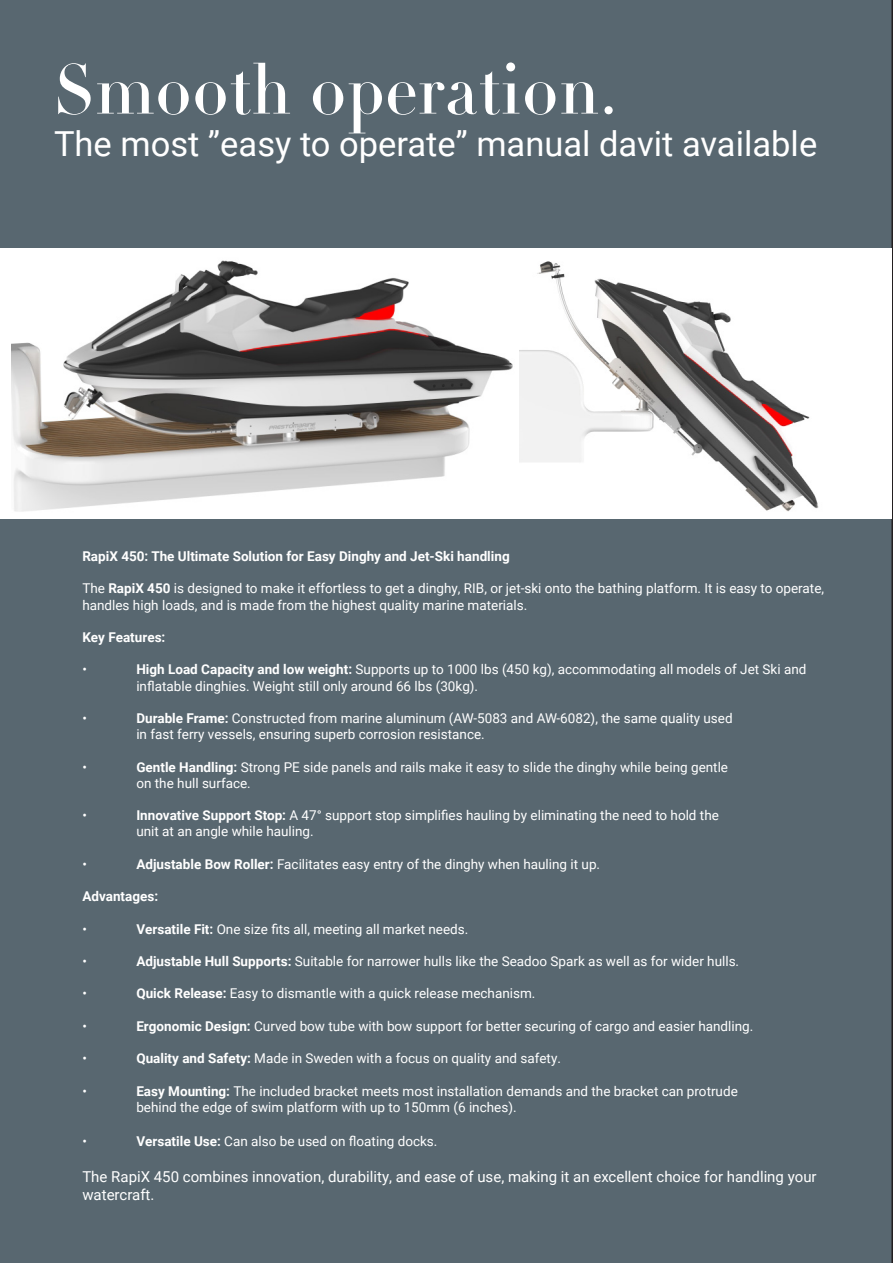
<style>
.page{position:relative;width:893px;height:1263px;background:#586770}
.page>*{position:absolute;margin:0;border:0;box-sizing:border-box;transform-origin:0 0}
.t1{font:69px "Didot LT Pro Headline";color:#fff}
.t2{font:34.5px "Roboto";color:#fff}
.t3{font:15px/18px "Roboto";color:#fff}
.t4{font:13.5px/16.2px "Roboto";color:#fff}
.t5{font:700 13.5px "Roboto";color:#fff}
.s1{font-weight:700}
</style>
<div class="page">
<div style="left:0;top:249px;width:891px;height:270px;background:#fff"></div>
<img style="left:520px;top:261px;width:299px;height:251px">
<img style="left:12px;top:260px;width:501px;height:252px">
<p class="t1" style="left:54px;top:47px;width:565px">Smooth operation.</p>
<p class="t2" style="left:54px;top:119px;width:765px">The most ”easy to operate” manual davit available</p>
<p class="t5" style="left:82px;top:547px;width:429px">RapiX 450: The Ultimate Solution for Easy Dinghy and Jet-Ski handling</p>
<p class="t4" style="left:82px;top:580px;width:743px">The <span class="s1">RapiX 450</span> is designed to make it effortless to get a dinghy, RIB, or jet-ski onto the bathing platform. It is easy to operate, handles high loads, and is made from the highest quality marine materials.</p>
<p class="t5" style="left:82px;top:628px;width:85px">Key Features:</p>
<p class="t4" style="left:82px;top:661px;width:6px">•</p>
<p class="t4" style="left:136px;top:661px;width:672px"><span class="s1">High Load Capacity and low weight:</span> Supports up to 1000 lbs (450 kg), accommodating all models of Jet Ski and</p>
<p class="t4" style="left:136px;top:677px;width:343px">inflatable dinghies. Weight still only around 66 lbs (30kg).</p>
<p class="t4" style="left:82px;top:709px;width:6px">•</p>
<p class="t4" style="left:136px;top:709px;width:598px"><span class="s1">Durable Frame:</span> Constructed from marine aluminum (AW-5083 and AW-6082), the same quality used</p>
<p class="t4" style="left:136px;top:726px;width:350px">in fast ferry vessels, ensuring superb corrosion resistance.</p>
<p class="t4" style="left:82px;top:758px;width:6px">•</p>
<p class="t4" style="left:136px;top:758px;width:593px"><span class="s1">Gentle Handling:</span> Strong PE side panels and rails make it easy to slide the dinghy while being gentle on the hull surface.</p>
<p class="t4" style="left:82px;top:807px;width:6px">•</p>
<p class="t4" style="left:136px;top:807px;width:584px"><span class="s1">Innovative Support Stop:</span> A 47° support stop simplifies hauling by eliminating the need to hold the unit at an angle while hauling.</p>
<p class="t4" style="left:82px;top:855px;width:6px">•</p>
<p class="t4" style="left:136px;top:855px;width:465px"><span class="s1">Adjustable Bow Roller:</span> Facilitates easy entry of the dinghy when hauling it up.</p>
<p class="t5" style="left:82px;top:887px;width:77px">Advantages:</p>
<p class="t4" style="left:82px;top:920px;width:6px">•</p>
<p class="t4" style="left:136px;top:920px;width:333px"><span class="s1">Versatile Fit:</span> One size fits all, meeting all market needs.</p>
<p class="t4" style="left:82px;top:952px;width:6px">•</p>
<p class="t4" style="left:136px;top:952px;width:604px"><span class="s1">Adjustable Hull Supports:</span> Suitable for narrower hulls like the Seadoo Spark as well as for wider hulls.</p>
<p class="t4" style="left:82px;top:985px;width:6px">•</p>
<p class="t4" style="left:136px;top:985px;width:401px"><span class="s1">Quick Release:</span> Easy to dismantle with a quick release mechanism.</p>
<p class="t4" style="left:82px;top:1017px;width:6px">•</p>
<p class="t4" style="left:136px;top:1017px;width:618px"><span class="s1">Ergonomic Design:</span> Curved bow tube with bow support for better securing of cargo and easier handling.</p>
<p class="t4" style="left:82px;top:1050px;width:6px">•</p>
<p class="t4" style="left:136px;top:1050px;width:426px"><span class="s1">Quality and Safety:</span> Made in Sweden with a focus on quality and safety.</p>
<p class="t4" style="left:82px;top:1082px;width:6px">•</p>
<p class="t4" style="left:136px;top:1082px;width:603px"><span class="s1">Easy Mounting:</span> The included bracket meets most installation demands and the bracket can protrude behind the edge of swim platform with up to 150mm (6 inches).</p>
<p class="t4" style="left:82px;top:1132px;width:6px">•</p>
<p class="t4" style="left:136px;top:1132px;width:303px"><span class="s1">Versatile Use:</span> Can also be used on floating docks.</p>
<p class="t3" style="left:82px;top:1167px;width:736px">The RapiX 450 combines innovation, durability, and ease of use, making it an excellent choice for handling your watercraft.</p>
</div>
